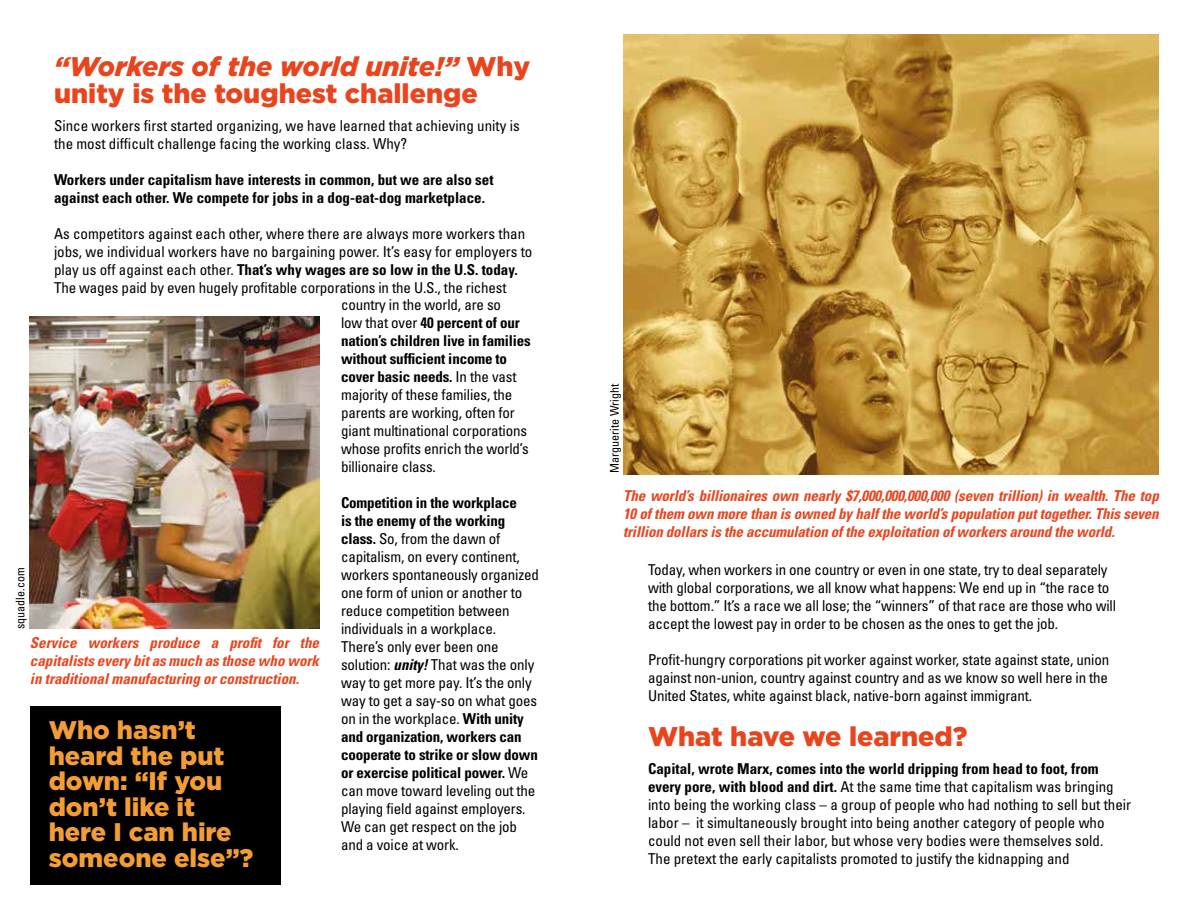
<style>
.page{position:relative;width:1188px;height:918px;background:#fff}
.page>*{position:absolute;margin:0;border:0;box-sizing:border-box;transform-origin:0 0}
.t1{font:900 27px/27px "Gotham";color:#e8451e}
.t2{font:900 25.5px/25.5px "Gotham";color:#f39d34}
.t3{font:condensed 15px/18px "Univers LT Std";letter-spacing:-.01em;color:#000}
.t4{font:italic 700 condensed 15px/18px "Univers LT Std";letter-spacing:-.005em;color:#e8451e;text-align:justify}
.t5{font:700 condensed 15px/18px "Univers LT Std";color:#000}
.t6{font:condensed 12px "Univers LT Std";color:#000}
.s1{font-style:italic}
.s2{font-weight:700}
.s3{font-weight:700;font-style:italic}
</style>
<div class="page">
<img style="left:623px;top:34px;width:536px;height:441px">
<div style="left:30px;top:706px;width:250px;height:178px;background:#000"></div>
<img style="left:30px;top:317px;width:289px;height:312px">
<h1 class="t1" style="left:54px;top:52px;width:478px"><span class="s1">“Workers of the world unite!”</span> Why unity is the toughest challenge</h1>
<p class="t3" style="left:54px;top:117px;width:467px">Since workers first started organizing, we have learned that achieving unity is the most difficult challenge facing the working class. Why?</p>
<p class="t5" style="left:54px;top:171px;width:441px">Workers under capitalism have interests in common, but we are also set against each other. We compete for jobs in a dog-eat-dog marketplace.</p>
<p class="t3" style="left:54px;top:225px;width:480px">As competitors against each other, where there are always more workers than jobs, we individual workers have no bargaining power. It’s easy for employers to play us off against each other. <span class="s2">That’s why wages are so low in the U.S. today.<br></span>The wages paid by even hugely profitable corporations in the U.S., the richest</p>
<p class="t6" style="left:13px;top:629px;width:63px;rotate:-90deg">squadle.com</p>
<p class="t4" style="left:30px;top:634px;width:291px">Service workers produce a profit for the capitalists every bit as much as those who work in traditional manufacturing or construction.</p>
<h2 class="t2" style="left:49px;top:717px;width:206px">Who hasn’t heard the put down: “If you don’t like it here I can hire someone else”?</h2>
<p class="t3" style="left:341px;top:296px;width:191px">country in the world, are so<br>low that over <span class="s2">40 percent of our nation’s children live in families without sufficient income to cover basic needs.</span> In the vast majority of these families, the parents are working, often for giant multinational corporations whose profits enrich the world’s billionaire class.</p>
<p class="t3" style="left:341px;top:494px;width:199px"><span class="s2">Competition in the workplace<br>is the enemy of the working class.</span> So, from the dawn of capitalism, on every continent, workers spontaneously organized one form of union or another to reduce competition between individuals in a workplace.<br>There’s only ever been one solution: <span class="s3">unity!</span> That was the only way to get more pay. It’s the only way to get a say-so on what goes on in the workplace. <span class="s2">With unity and organization, workers can cooperate to strike or slow down or exercise political power.</span> We can move toward leveling out the playing field against employers.<br>We can get respect on the job and a voice at work.</p>
<p class="t6" style="left:607px;top:473px;width:91px;rotate:-90deg">Marguerite Wright</p>
<p class="t4" style="left:623px;top:487px;width:537px">The world’s billionaires own nearly $7,000,000,000,000 (seven trillion) in wealth. The top 10 of them own more than is owned by half the world’s population put together. This seven trillion dollars is the accumulation of the exploitation of workers around the world.</p>
<p class="t3" style="left:648px;top:560px;width:470px">Today, when workers in one country or even in one state, try to deal separately with global corporations, we all know what happens: We end up in “the race to the bottom.” It’s a race we all lose; the “winners” of that race are those who will accept the lowest pay in order to be chosen as the ones to get the job.</p>
<p class="t3" style="left:648px;top:650px;width:463px;text-align:justify">Profit-hungry corporations pit worker against worker, state against state, union against non-union, country against country and as we know so well here in the United States, white against black, native-born against immigrant.</p>
<h1 class="t1" style="left:648px;top:722px;width:321px">What have we learned?</h1>
<p class="t3" style="left:648px;top:760px;width:485px"><span class="s2">Capital, wrote Marx, comes into the world dripping from head to foot, from every pore, with blood and dirt.</span> At the same time that capitalism was bringing into being the working class – a group of people who had nothing to sell but their labor – it simultaneously brought into being another category of people who could not even sell their labor, but whose very bodies were themselves sold.<br>The pretext the early capitalists promoted to justify the kidnapping and</p>
</div>
